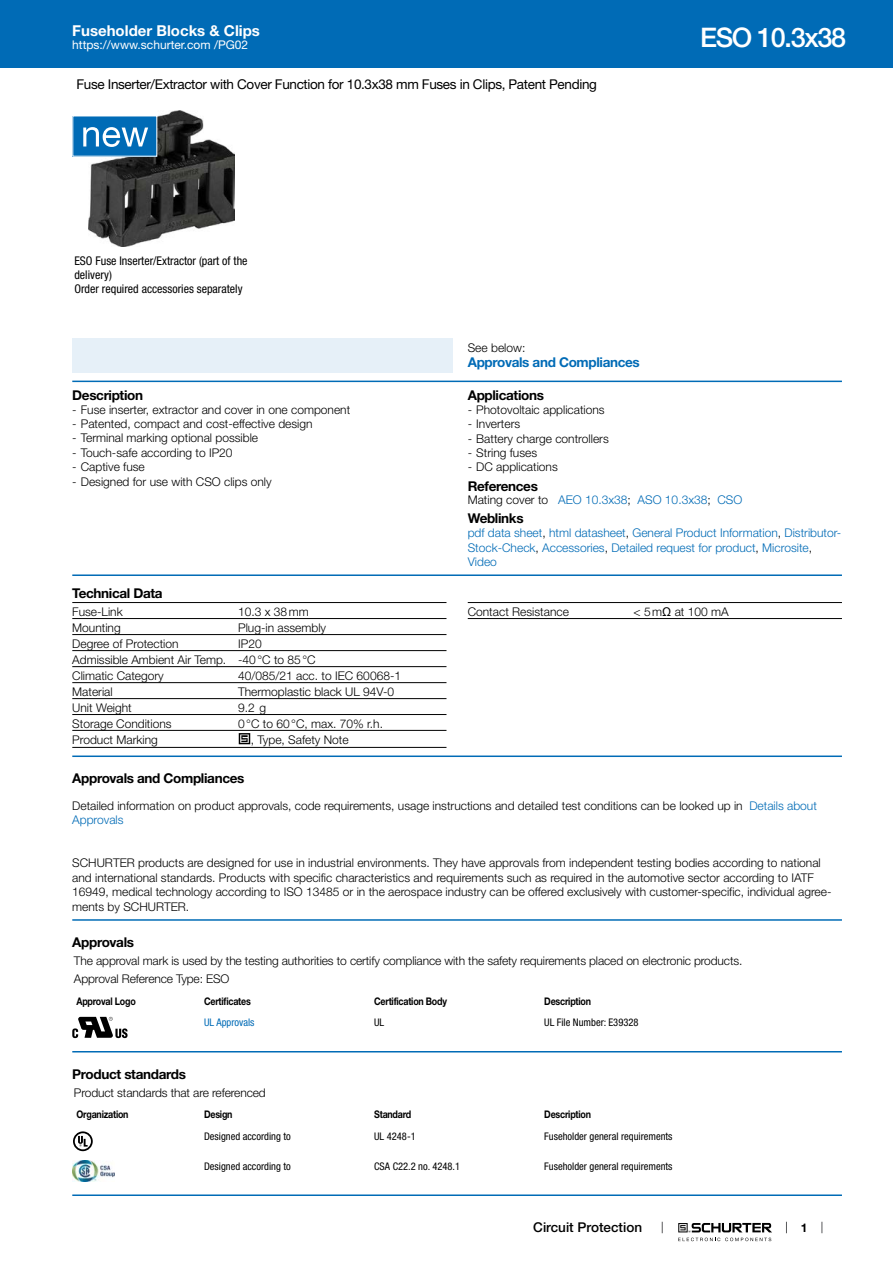
<style>
.page{position:relative;width:893px;height:1263px;background:#fff}
.page>*{position:absolute;margin:0;border:0;box-sizing:border-box;transform-origin:0 0}
.t1{font:500 27px "Helvetica Neue LT";letter-spacing:-.05em;color:#fff}
.t2{font:700 15px "Helvetica Neue LT";color:#fff}
.t3{font:700 13.5px "Helvetica Neue LT";letter-spacing:-.025em;color:#000}
.t4{font:13.5px "Helvetica Neue LT";letter-spacing:-.025em;color:#000}
.t5{font:700 13.5px "Helvetica Neue LT";letter-spacing:-.025em;color:#006bb6}
.t6{font:500 13.5px "Helvetica Neue LT";color:#000}
.t7{font:300 12px/14.4px "Helvetica Neue LT";color:#000}
.t8{font:300 12px/14.4px "Helvetica Neue LT";color:#006bb6}
.t9{font:condensed 12px/14.4px "Helvetica Neue LT";color:#000}
.t10{font:12px "Helvetica Neue LT";color:#fff}
.t11{font:700 12px "Helvetica Neue LT";color:#000}
.t12{font:condensed 10.5px "Helvetica Neue LT";color:#000}
.t13{font:700 10.5px "Helvetica Neue LT";letter-spacing:-.025em;color:#000;scale:.85 1}
.t14{font:condensed 10.5px "Helvetica Neue LT";color:#006bb6}
.s1{color:#000}
.s2{font-family:"Arial Unicode MS";font-weight:400}
.s3{color:#006bb6}
</style>
<div class="page">
<svg style="left:678px;top:1223px;width:94px;height:18px"></svg>
<div style="left:0;top:0;width:893px;height:68px;background:#006bb6"></div>
<img style="left:89px;top:111px;width:145px;height:135px">
<div style="left:73px;top:116px;width:84px;height:40px;background:#006bb6"></div>
<div style="left:72px;top:115px;width:85px;height:42px;border:1px solid #fff"></div>
<svg style="left:83px;top:127px;width:65px;height:20px"></svg>
<div style="left:72px;top:338px;width:381px;height:34px;background:#e6f0f8"></div>
<hr style="left:72px;top:381px;width:770px;height:1px;background:#006bb6">
<hr style="left:72px;top:574px;width:770px;height:2px;background:#006bb6">
<hr style="left:72px;top:602px;width:374px;height:1px;background:#000">
<hr style="left:72px;top:618px;width:374px;height:1px;background:#000">
<hr style="left:72px;top:634px;width:374px;height:1px;background:#000">
<hr style="left:72px;top:650px;width:374px;height:1px;background:#000">
<hr style="left:72px;top:666px;width:374px;height:1px;background:#000">
<hr style="left:72px;top:682px;width:374px;height:1px;background:#000">
<hr style="left:72px;top:698px;width:374px;height:1px;background:#000">
<hr style="left:72px;top:714px;width:374px;height:1px;background:#000">
<hr style="left:72px;top:730px;width:374px;height:1px;background:#000">
<svg style="left:238px;top:733px;width:13px;height:12px"></svg>
<hr style="left:72px;top:747px;width:374px;height:1px;background:#000">
<hr style="left:468px;top:602px;width:374px;height:1px;background:#000">
<hr style="left:468px;top:618px;width:374px;height:1px;background:#000">
<hr style="left:72px;top:755px;width:770px;height:2px;background:#006bb6">
<hr style="left:72px;top:919px;width:770px;height:2px;background:#006bb6">
<svg style="left:72px;top:1017px;width:56px;height:21px"></svg>
<hr style="left:72px;top:1051px;width:770px;height:1px;background:#006bb6">
<svg style="left:73px;top:1131px;width:20px;height:20px"></svg>
<img style="left:72px;top:1160px;width:42px;height:22px">
<hr style="left:72px;top:1194px;width:770px;height:2px;background:#006bb6">
<p class="t2" style="left:72px;top:21px;width:189px">Fuseholder Blocks &amp; Clips</p>
<p class="t10" style="left:72px;top:38px;width:178px">https://www.schurter.com /PG02</p>
<p class="t4" style="left:77px;top:76px;width:522px">Fuse Inserter/Extractor with Cover Function for 10.3x38 mm Fuses in Clips, Patent Pending</p>
<h1 class="t1" style="left:700px;top:21px;width:148px">ESO 10.3x38</h1>
<p class="t9" style="left:74px;top:253px;width:175px">ESO Fuse Inserter/Extractor (part of the delivery)<br>Order required accessories separately</p>
<p class="t7" style="left:468px;top:340px;width:59px">See below:</p>
<p class="t5" style="left:468px;top:353px;width:174px">Approvals and Compliances</p>
<p class="t3" style="left:72px;top:386px;width:72px">Description</p>
<p class="t7" style="left:72px;top:402px;width:279px">- Fuse inserter, extractor and cover in one component</p>
<p class="t7" style="left:72px;top:416px;width:242px">- Patented, compact and cost-effective design</p>
<p class="t7" style="left:72px;top:431px;width:187px">- Terminal marking optional possible</p>
<p class="t7" style="left:72px;top:445px;width:162px">- Touch-safe according to IP20</p>
<p class="t7" style="left:72px;top:459px;width:74px">- Captive fuse</p>
<p class="t7" style="left:72px;top:474px;width:201px">- Designed for use with CSO clips only</p>
<p class="t3" style="left:72px;top:585px;width:92px">Technical Data</p>
<p class="t7" style="left:72px;top:604px;width:52px">Fuse-Link</p>
<p class="t7" style="left:238px;top:604px;width:72px">10.3 x 38mm</p>
<p class="t7" style="left:72px;top:620px;width:50px">Mounting</p>
<p class="t7" style="left:238px;top:620px;width:89px">Plug-in assembly</p>
<p class="t7" style="left:72px;top:636px;width:108px">Degree of Protection</p>
<p class="t7" style="left:72px;top:635px;width:245px;line-height:16px;text-indent:166px">IP20<br>Admissible Ambient Air Temp. -40°C to 85°C<br>Climatic Category</p>
<p class="t7" style="left:238px;top:668px;width:164px">40/085/21 acc. to IEC 60068-1</p>
<p class="t7" style="left:72px;top:684px;width:42px">Material</p>
<p class="t7" style="left:238px;top:684px;width:158px">Thermoplastic black UL 94V-0</p>
<p class="t7" style="left:72px;top:700px;width:61px">Unit Weight</p>
<p class="t7" style="left:238px;top:700px;width:30px">9.2 g</p>
<p class="t7" style="left:72px;top:716px;width:101px">Storage Conditions</p>
<p class="t7" style="left:238px;top:716px;width:146px">0°C to 60°C, max. 70% r.h.</p>
<p class="t7" style="left:72px;top:732px;width:87px">Product Marking</p>
<p class="t7" style="left:251px;top:732px;width:99px">, Type, Safety Note</p>
<p class="t3" style="left:468px;top:387px;width:78px">Applications</p>
<p class="t7" style="left:468px;top:402px;width:138px">- Photovoltaic applications</p>
<p class="t7" style="left:468px;top:416px;width:54px">- Inverters</p>
<p class="t7" style="left:468px;top:431px;width:143px">- Battery charge controllers</p>
<p class="t7" style="left:468px;top:445px;width:71px">- String fuses</p>
<p class="t7" style="left:468px;top:460px;width:92px">- DC applications</p>
<p class="t3" style="left:468px;top:477px;width:72px">References</p>
<p class="t8" style="left:468px;top:492px;width:276px"><span class="s1">Mating cover to</span> AEO 10.3x38<span class="s1">;</span> ASO 10.3x38<span class="s1">;</span> CSO</p>
<p class="t3" style="left:468px;top:510px;width:57px">Weblinks</p>
<p class="t8" style="left:468px;top:525px;width:375px">pdf data sheet<span class="s1">,</span> html datasheet<span class="s1">,</span> General Product Information<span class="s1">,</span> Distributor-<br>Stock-Check<span class="s1">,</span> Accessories<span class="s1">,</span> Detailed request for product<span class="s1">,</span> Microsite<span class="s1">,<br></span>Video</p>
<p class="t7" style="left:468px;top:604px;width:103px">Contact Resistance</p>
<p class="t7" style="left:634px;top:604px;width:97px">&lt; 5m<span class="s2">Ω</span> at 100 mA</p>
<p class="t3" style="left:72px;top:770px;width:174px">Approvals and Compliances</p>
<p class="t7" style="left:72px;top:798px;width:746px">Detailed information on product approvals, code requirements, usage instructions and detailed test conditions can be looked up in <span class="s3">Details about<br>Approvals</span></p>
<p class="t7" style="left:72px;top:855px;width:761px">SCHURTER products are designed for use in industrial environments. They have approvals from independent testing bodies according to national and international standards. Products with specific characteristics and requirements such as required in the automotive sector according to IATF 16949, medical technology according to ISO 13485 or in the aerospace industry can be offered exclusively with customer-specific, individual agree&shy;ments by SCHURTER.</p>
<p class="t3" style="left:72px;top:934px;width:63px">Approvals</p>
<p class="t7" style="left:74px;top:951px;width:670px;line-height:18px">The approval mark is used by the testing authorities to certify compliance with the safety requirements placed on electronic products.<br>Approval Reference Type: ESO</p>
<p class="t13" style="left:77px;top:994px;width:71px">Approval Logo</p>
<p class="t13" style="left:204px;top:994px;width:57px">Certificates</p>
<p class="t13" style="left:374px;top:994px;width:87px">Certification Body</p>
<p class="t13" style="left:544px;top:994px;width:57px">Description</p>
<p class="t14" style="left:204px;top:1016px;width:52px">UL Approvals</p>
<p class="t12" style="left:374px;top:1016px;width:12px">UL</p>
<p class="t12" style="left:544px;top:1016px;width:96px">UL File Number: E39328</p>
<p class="t3" style="left:72px;top:1065px;width:115px">Product standards</p>
<p class="t7" style="left:74px;top:1085px;width:193px">Product standards that are referenced</p>
<p class="t13" style="left:77px;top:1108px;width:63px">Organization</p>
<p class="t13" style="left:204px;top:1108px;width:35px">Design</p>
<p class="t13" style="left:374px;top:1108px;width:45px">Standard</p>
<p class="t13" style="left:544px;top:1108px;width:57px">Description</p>
<p class="t12" style="left:204px;top:1130px;width:88px">Designed according to</p>
<p class="t12" style="left:374px;top:1130px;width:43px">UL 4248-1</p>
<p class="t12" style="left:544px;top:1130px;width:130px">Fuseholder general requirements</p>
<p class="t12" style="left:204px;top:1160px;width:88px">Designed according to</p>
<p class="t12" style="left:374px;top:1160px;width:87px">CSA C22.2 no. 4248.1</p>
<p class="t12" style="left:544px;top:1160px;width:130px">Fuseholder general requirements</p>
<p class="t6" style="left:533px;top:1219px;width:110px">Circuit Protection</p>
<p class="t11" style="left:801px;top:1220px;width:8px">1</p>
</div>
